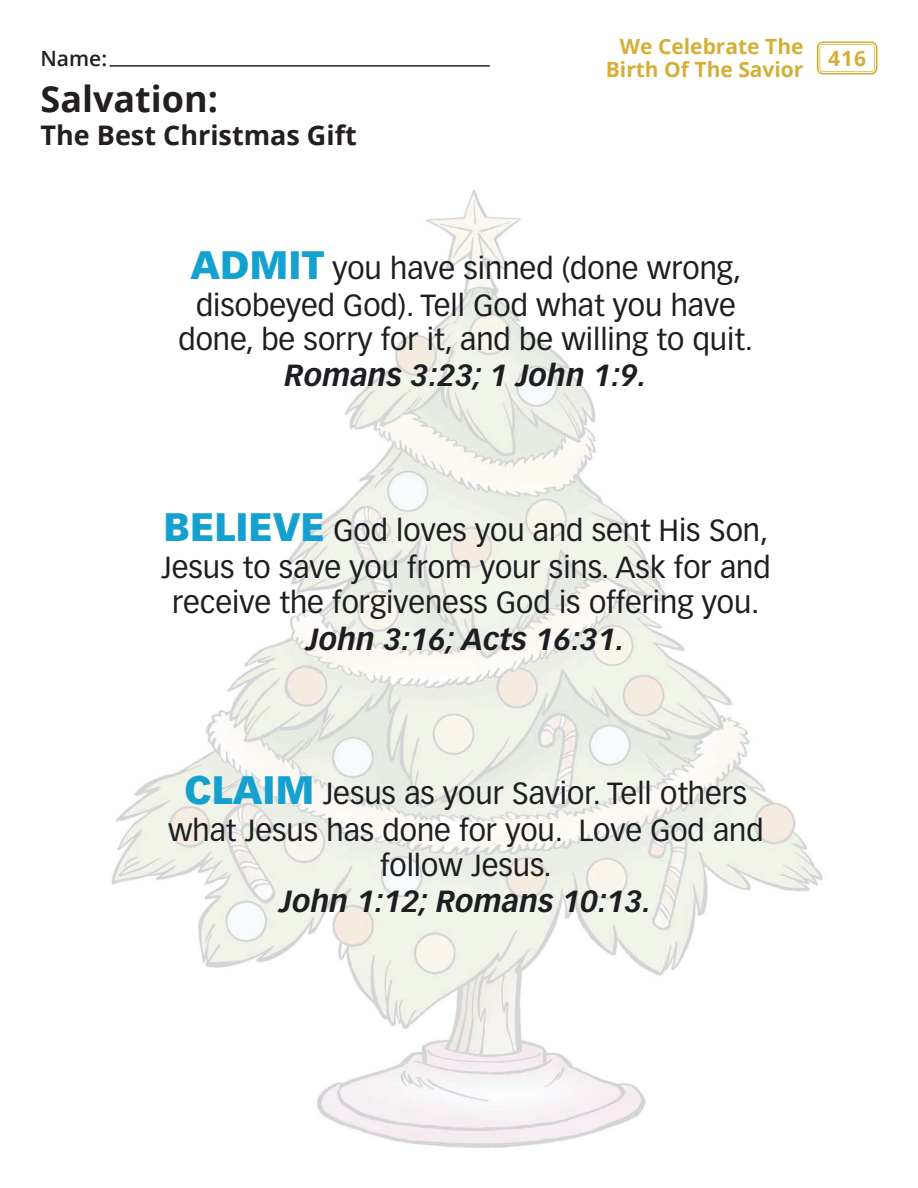
<style>
.page{position:relative;width:918px;height:1188px;background:#fff}
.page>*{position:absolute;margin:0;border:0;box-sizing:border-box;transform-origin:0 0}
.t1{font:700 36px "Open Sans";color:#231f20}
.t2{font:30px/35.7px "Vectora LT Std";color:#1c1e22;text-align:center}
.t3{font:italic 700 30px "Vectora LT Std";color:#1c1e22}
.t4{font:700 27px "Open Sans";color:#231f20}
.t5{font:700 21px/22.5px "Open Sans";color:#d4af37;text-align:right}
.t6{font:600 21px "Open Sans";color:#231f20}
.s1{font-weight:900;font-size:39px;color:#15a1cf}
</style>
<div class="page">
<svg style="left:817px;top:41px;width:60px;height:34px"></svg>
<hr style="left:110px;top:65px;width:380px;height:2px;background:#231f20">
<img style="left:111px;top:189px;width:712px;height:959px">
<p class="t5" style="left:606px;top:35px;width:199px">We Celebrate The<br>Birth Of The Savior</p>
<p class="t6" style="left:41px;top:44px;width:68px">Name:</p>
<p class="t5" style="left:828px;top:46px;width:40px">416</p>
<p class="t1" style="left:41px;top:74px;width:179px">Salvation:</p>
<p class="t4" style="left:41px;top:116px;width:318px">The Best Christmas Gift</p>
<p class="t2" style="left:179px;top:252px;width:576px"><span class="s1">ADMIT</span> you have sinned (done wrong, disobeyed God). Tell God what you have done, be sorry for it, and be willing to quit.</p>
<p class="t3" style="left:285px;top:363px;width:364px">Romans 3:23; 1 John 1:9.</p>
<p class="t2" style="left:161px;top:514px;width:611px"><span class="s1">BELIEVE</span> God loves you and sent His Son,<br>Jesus to save you from your sins. Ask for and receive the forgiveness God is offering you.</p>
<p class="t3" style="left:307px;top:626px;width:320px">John 3:16; Acts 16:31.</p>
<p class="t2" style="left:168px;top:777px;width:597px"><span class="s1">CLAIM</span> Jesus as your Savior. Tell others what Jesus has done for you. Love God and follow Jesus.</p>
<p class="t3" style="left:280px;top:888px;width:373px">John 1:12; Romans 10:13.</p>
</div>
